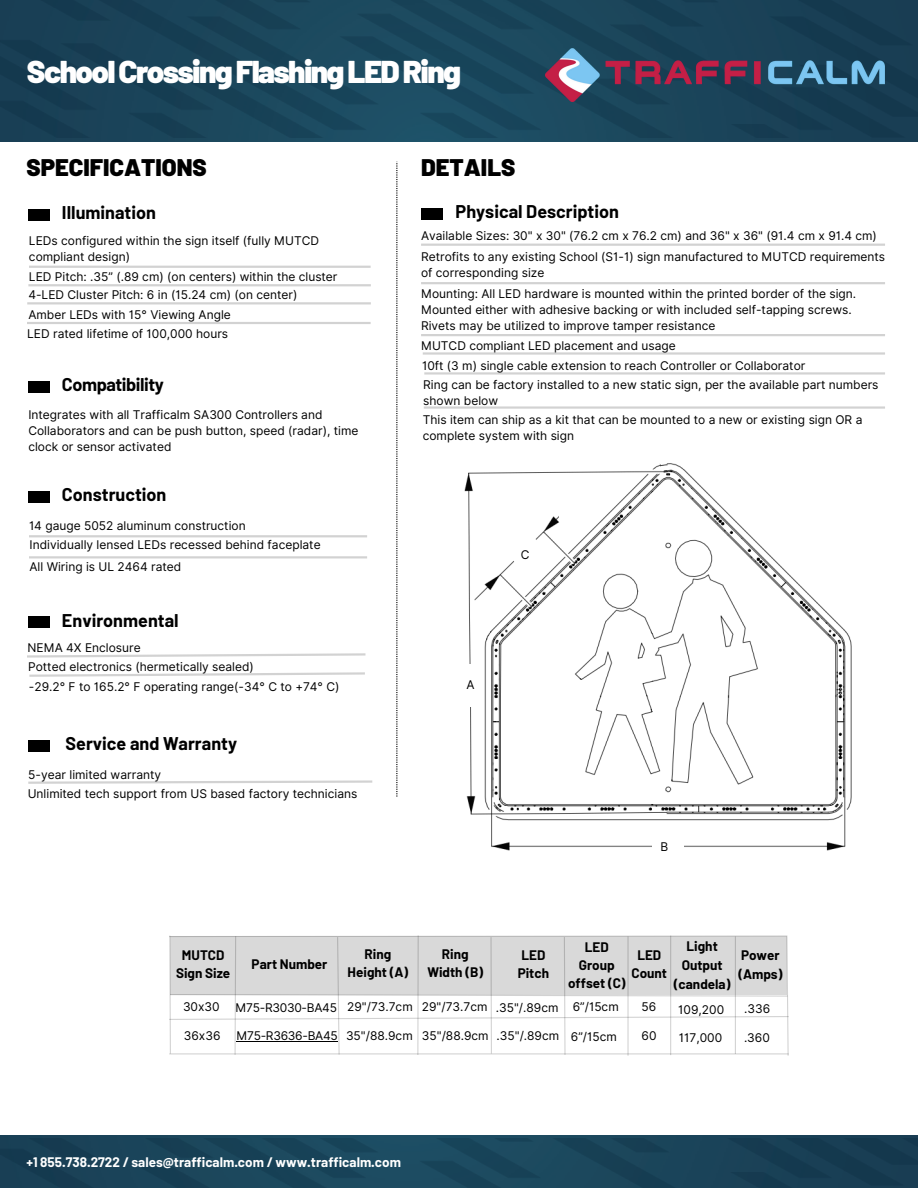
<style>
.page{position:relative;width:918px;height:1188px;background:#fff}
.page>*{position:absolute;margin:0;border:0;box-sizing:border-box;transform-origin:0 0}
.t1{font:900 31.5px "Barlow";letter-spacing:-.05em;color:#fff}
.t2{font:900 24px "Barlow";color:#000}
.t3{font:700 18px "Barlow";color:#000}
.t4{font:700 18px "Barlow";letter-spacing:-.025em;color:#000}
.t5{font:700 13.5px/18px "Barlow";color:#000;text-align:center}
.t6{font:700 13.5px "Barlow";color:#fff}
.t7{font:12px/16px "Inter";color:#000}
.t8{font:12px "Inter";letter-spacing:-.025em;color:#000}
</style>
<div class="page">
<img style="left:0;top:137px;width:918px;height:5px">
<img style="left:0;top:1135px;width:918px;height:3px">
<img style="left:0;top:0;width:918px;height:137px">
<hr style="left:29px;top:266px;width:342px;height:2px;background:#000">
<hr style="left:28px;top:284px;width:343px;height:2px;background:#000">
<div style="left:28px;top:210px;width:21px;height:11px;background:#000"></div>
<div style="left:421px;top:208px;width:22px;height:11px;background:#000"></div>
<div style="left:28px;top:382px;width:22px;height:11px;background:#000"></div>
<hr style="left:423px;top:352px;width:462px;height:3px;background:#000">
<div style="left:29px;top:492px;width:21px;height:11px;background:#000"></div>
<hr style="left:29px;top:535px;width:338px;height:2px;background:#000">
<img style="left:0;top:1138px;width:918px;height:50px">
<svg style="left:396px;top:162px;width:1px;height:635px"></svg>
<hr style="left:421px;top:244px;width:464px;height:2px;background:#000">
<hr style="left:424px;top:372px;width:461px;height:3px;background:#000">
<hr style="left:421px;top:334px;width:464px;height:2px;background:#000">
<hr style="left:421px;top:282px;width:464px;height:2px;background:#000">
<hr style="left:27px;top:302px;width:344px;height:2px;background:#000">
<svg style="left:29px;top:672px;width:336px;height:5px"></svg>
<div style="left:28px;top:616px;width:22px;height:11px;background:#000"></div>
<svg style="left:27px;top:653px;width:339px;height:5px"></svg>
<svg style="left:28px;top:780px;width:345px;height:4px"></svg>
<div style="left:28px;top:740px;width:22px;height:11px;background:#000"></div>
<hr style="left:424px;top:406px;width:461px;height:3px;background:#000">
<img style="left:464px;top:464px;width:388px;height:387px">
<div style="left:560px;top:480px;width:34px;height:42px;background:#fff"></div>
<svg style="left:502px;top:527px;width:46px;height:47px"></svg>
<div style="left:449px;top:664px;width:35px;height:42px;background:#fff"></div>
<div style="left:652px;top:827px;width:31px;height:44px;background:#fff"></div>
<svg style="left:652px;top:463px;width:21px;height:10px"></svg>
<svg style="left:169px;top:935px;width:620px;height:121px"></svg>
<hr style="left:27px;top:322px;width:344px;height:2px;background:#000">
<hr style="left:29px;top:556px;width:338px;height:3px;background:#000">
<img style="left:546px;top:49px;width:338px;height:53px">
<p class="t1" style="left:27px;top:51px;width:436px">SchoolCrossingFlashingLEDRing</p>
<h3 class="t2" style="left:26px;top:152px;width:182px">SPECIFICATIONS</h3>
<p class="t3" style="left:62px;top:201px;width:95px">Illumination</p>
<p class="t7" style="left:29px;top:232px;width:292px">LEDs configured within the sign itself (fully MUTCD compliant design)</p>
<p class="t7" style="left:29px;top:269px;width:310px">LED Pitch: .35” (.89 cm) (on centers) within the cluster</p>
<p class="t7" style="left:28px;top:287px;width:271px">4-LED Cluster Pitch: 6 in (15.24 cm) (on center)</p>
<h3 class="t7" style="left:28px;top:307px;width:204px">Amber LEDs with 15° Viewing Angle</h3>
<p class="t7" style="left:27px;top:326px;width:202px">LED rated lifetime of 100,000 hours</p>
<p class="t4" style="left:62px;top:373px;width:103px">Compatibility</p>
<p class="t7" style="left:28px;top:407px;width:332px">Integrates with all Trafficalm SA300 Controllers and<br>Collaborators and can be push button, speed (radar), time clock or sensor activated</p>
<h3 class="t3" style="left:62px;top:483px;width:106px">Construction</h3>
<p class="t7" style="left:29px;top:518px;width:218px">14 gauge 5052 aluminum construction</p>
<p class="t7" style="left:30px;top:537px;width:293px">Individually lensed LEDs recessed behind faceplate</p>
<p class="t7" style="left:30px;top:559px;width:153px">All Wiring is UL 2464 rated</p>
<p class="t3" style="left:62px;top:609px;width:118px">Environmental</p>
<p class="t7" style="left:28px;top:639px;width:115px">NEMA 4X Enclosure</p>
<p class="t7" style="left:28px;top:658px;width:227px">Potted electronics (hermetically sealed)</p>
<p class="t7" style="left:29px;top:678px;width:312px">-29.2° F to 165.2° F operating range(-34° C to +74° C)</p>
<h5 class="t3" style="left:66px;top:732px;width:173px">Service and Warranty</h5>
<h3 class="t7" style="left:28px;top:766px;width:134px">5-year limited warranty</h3>
<p class="t7" style="left:28px;top:786px;width:331px">Unlimited tech support from US based factory technicians</p>
<p class="t2" style="left:421px;top:152px;width:96px">DETAILS</p>
<h3 class="t3" style="left:456px;top:200px;width:165px">Physical Description</h3>
<p class="t7" style="left:421px;top:228px;width:457px">Available Sizes: 30" x 30" (76.2 cm x 76.2 cm) and 36" x 36" (91.4 cm x 91.4 cm)</p>
<h3 class="t7" style="left:421px;top:249px;width:466px">Retrofits to any existing School (S1-1) sign manufactured to MUTCD requirements of corresponding size</h3>
<h2 class="t7" style="left:421px;top:286px;width:437px">Mounting: All LED hardware is mounted within the printed border of the sign.<br>Mounted either with adhesive backing or with included self-tapping screws.<br>Rivets may be utilized to improve tamper resistance</h2>
<p class="t7" style="left:421px;top:337px;width:256px">MUTCD compliant LED placement and usage</p>
<p class="t7" style="left:422px;top:357px;width:385px">10ft (3 m) single cable extension to reach Controller or Collaborator</p>
<p class="t7" style="left:423px;top:376px;width:457px">Ring can be factory installed to a new static sign, per the available part numbers shown below</p>
<p class="t7" style="left:423px;top:412px;width:441px">This item can ship as a kit that can be mounted to a new or existing sign OR a complete system with sign</p>
<p class="t7" style="left:521px;top:547px;width:10px">C</p>
<h5 class="t7" style="left:466px;top:677px;width:10px">A</h5>
<p class="t7" style="left:660px;top:839px;width:9px">B</p>
<h4 class="t5" style="left:632px;top:946px;width:37px">LED<br>Count</h4>
<h4 class="t5" style="left:674px;top:936px;width:58px;line-height:19px">Light<br>Output (candela)</h4>
<p class="t5" style="left:738px;top:945px;width:46px;line-height:19px;text-align:left">Power (Amps)</p>
<p class="t7" style="left:744px;top:1000px;width:28px">.336</p>
<p class="t7" style="left:679px;top:1030px;width:45px">117,000</p>
<p class="t7" style="left:744px;top:1030px;width:27px">.360</p>
<h4 class="t5" style="left:568px;top:937px;width:59px">LED<br>Group offset (C)</h4>
<p class="t5" style="left:176px;top:946px;width:56px">MUTCD<br>Sign Size</p>
<p class="t5" style="left:427px;top:945px;width:57px">Ring<br>Width (B)</p>
<h4 class="t5" style="left:348px;top:945px;width:62px">Ring<br>Height (A)</h4>
<p class="t5" style="left:518px;top:945px;width:33px;text-align:left">LED<br>Pitch</p>
<p class="t5" style="left:252px;top:955px;width:77px">Part Number</p>
<p class="t7" style="left:422px;top:999px;width:67px">29"/73.7cm</p>
<p class="t7" style="left:573px;top:999px;width:48px">6”/15cm</p>
<p class="t7" style="left:571px;top:1029px;width:48px">6”/15cm</p>
<p class="t7" style="left:347px;top:999px;width:67px">29"/73.7cm</p>
<h4 class="t7" style="left:496px;top:999px;width:64px">.35"/.89cm</h4>
<h4 class="t7" style="left:642px;top:999px;width:16px">56</h4>
<h4 class="t7" style="left:642px;top:1028px;width:16px">60</h4>
<p class="t7" style="left:183px;top:999px;width:38px">30x30</p>
<p class="t7" style="left:184px;top:1028px;width:38px">36x36</p>
<h1 class="t8" style="left:236px;top:1000px;width:103px">M75-R3030-BA45</h1>
<p class="t8" style="left:236px;top:1029px;width:103px">M75-R3636-BA45</p>
<p class="t7" style="left:678px;top:1001px;width:47px">109,200</p>
<h4 class="t7" style="left:497px;top:1028px;width:64px">.35"/.89cm</h4>
<h4 class="t7" style="left:346px;top:1028px;width:68px">35"/88.9cm</h4>
<p class="t7" style="left:422px;top:1028px;width:68px">35"/88.9cm</p>
<p class="t6" style="left:26px;top:1154px;width:376px">+1 855.738.2722 / sales@trafficalm.com / www.trafficalm.com</p>
</div>
